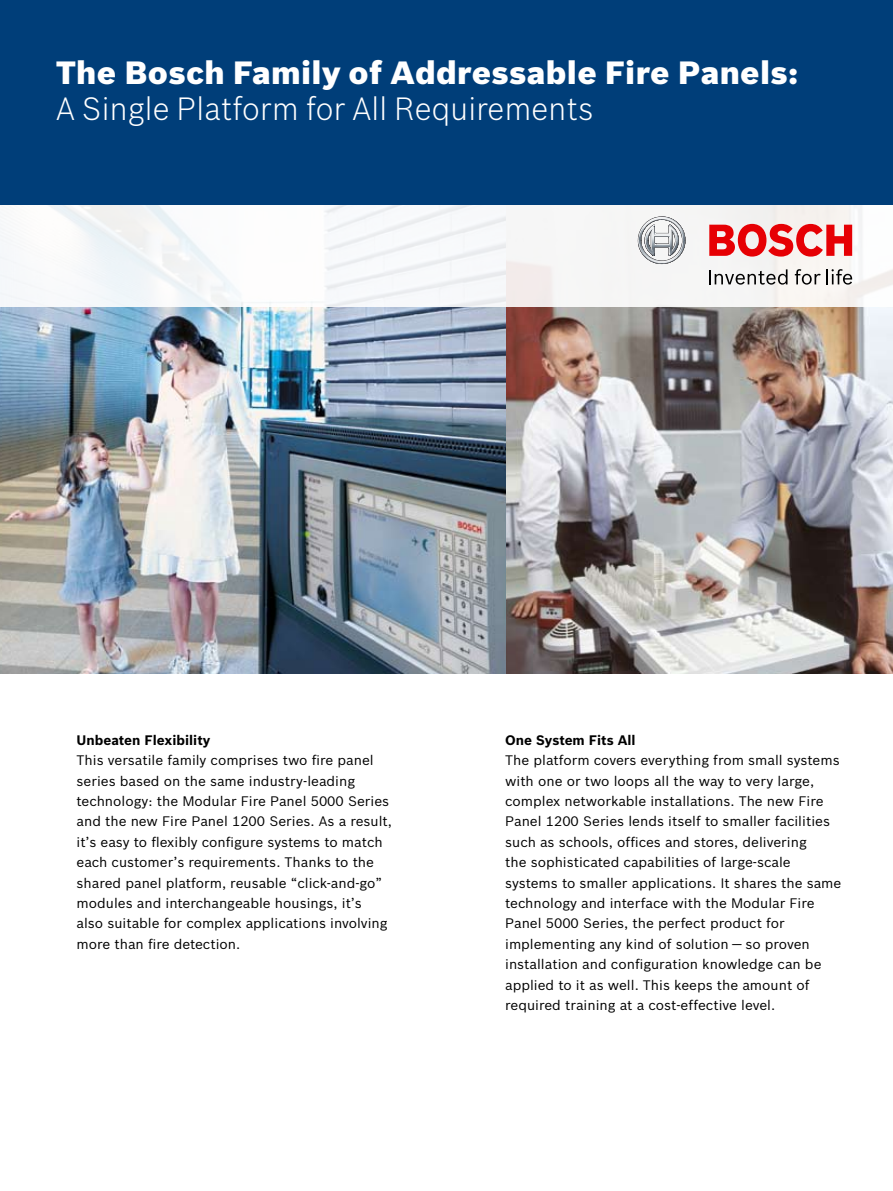
<style>
.page{position:relative;width:893px;height:1191px;background:#fff}
.page>*{position:absolute;margin:0;border:0;box-sizing:border-box;transform-origin:0 0}
.t1{font:900 31.5px "Bosch Sans";letter-spacing:.01em;color:#fff}
.t2{font:300 31.5px "Bosch Sans";letter-spacing:.01em;color:#fff}
.t3{font:13.5px/20.4px "Bosch Sans";color:#000}
.t4{font:700 13.5px "Bosch Sans";color:#000}
</style>
<div class="page">
<img style="left:505px;top:306px;width:388px;height:367px">
<img style="left:0;top:306px;width:505px;height:367px">
<div style="left:0;top:204px;width:893px;height:102px;background:#f6f7f9"></div>
<div style="left:0;top:0;width:893px;height:204px;background:#003e79"></div>
<svg style="left:638px;top:216px;width:47px;height:48px"></svg>
<svg style="left:709px;top:269px;width:78px;height:16px"></svg>
<svg style="left:795px;top:269px;width:57px;height:16px"></svg>
<svg style="left:709px;top:224px;width:143px;height:32px"></svg>
<h1 class="t1" style="left:56px;top:53px;width:744px">The Bosch Family of Addressable Fire Panels:</h1>
<h1 class="t2" style="left:56px;top:89px;width:539px">A Single Platform for All Requirements</h1>
<p class="t4" style="left:77px;top:731px;width:135px">Unbeaten Flexibility</p>
<p class="t3" style="left:77px;top:750px;width:317px">This versatile family comprises two fire panel series based on the same industry-leading technology: the Modular Fire Panel 5000 Series and the new Fire Panel 1200 Series. As a result, it’s easy to flexibly configure systems to match each customer’s requirements. Thanks to the shared panel platform, reusable “click-and-go” modules and interchangeable housings, it’s<br>also suitable for complex applications involving more than fire detection.</p>
<p class="t4" style="left:505px;top:731px;width:132px">One System Fits All</p>
<p class="t3" style="left:505px;top:750px;width:338px">The platform covers everything from small systems with one or two loops all the way to very large, complex networkable installations. The new Fire Panel 1200 Series lends itself to smaller facilities such as schools, offices and stores, delivering<br>the sophisticated capabilities of large-scale systems to smaller applications. It shares the same technology and interface with the Modular Fire Panel 5000 Series, the perfect product for implementing any kind of solution — so proven installation and configuration knowledge can be applied to it as well. This keeps the amount of required training at a cost-effective level.</p>
</div>
